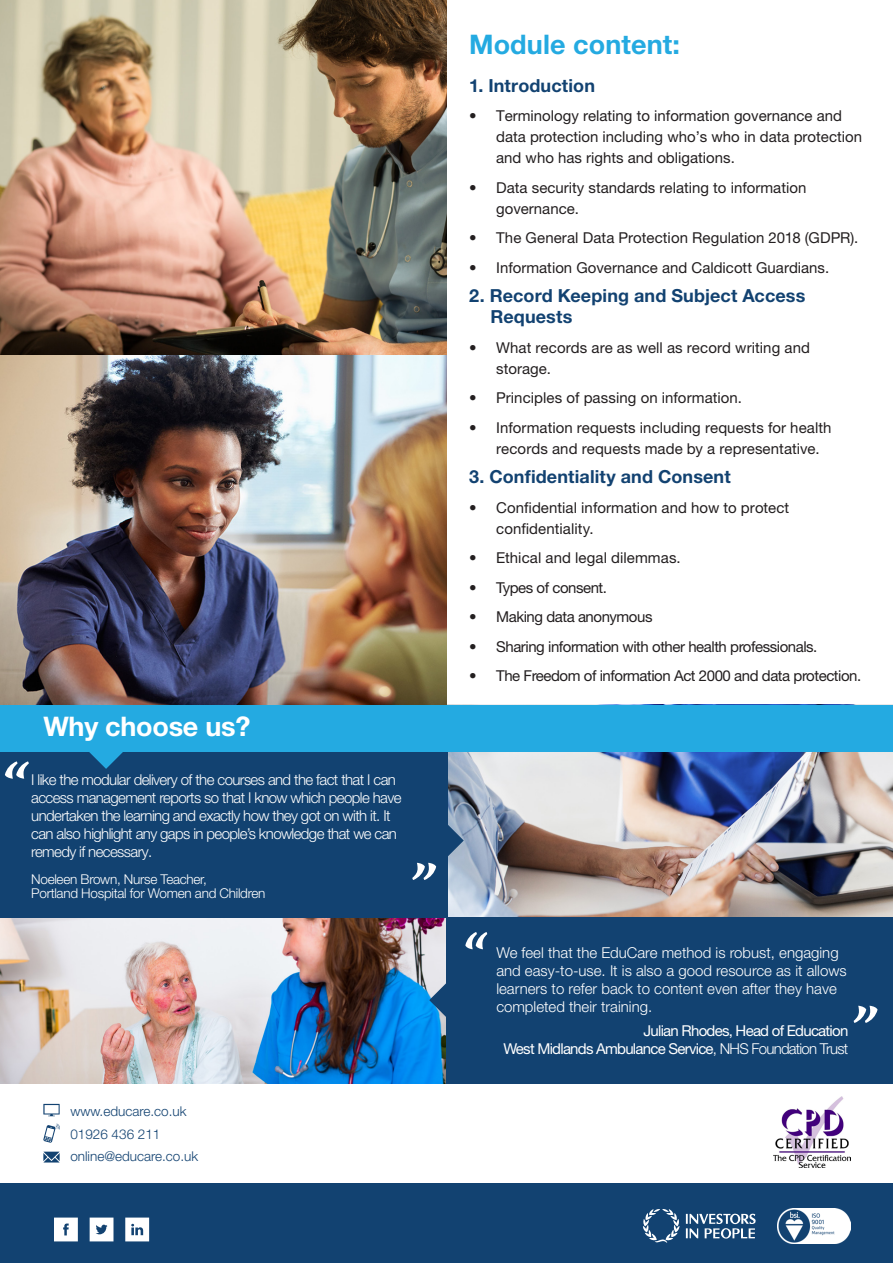
<style>
.page{position:relative;width:893px;height:1263px;background:#fff}
.page>*{position:absolute;margin:0;border:0;box-sizing:border-box;transform-origin:0 0}
.t1{font:700 27px "Helvetica Neue LT Pro";color:#24aae1}
.t2{font:700 27px "Helvetica Neue LT Pro";letter-spacing:-.01em;color:#fff}
.t3{font:700 18px/21px "Helvetica Neue LT Pro";letter-spacing:.005em;color:#124271}
.t4{font:15px/21px "Helvetica Neue LT Pro";color:#231f20}
.t5{font:300 15px/18px "Helvetica Neue LT Pro";letter-spacing:-.04em;color:#fff}
.t6{font:300 15px/18px "Helvetica Neue LT Pro";color:#fff}
.t7{font:15px "Helvetica Neue LT Pro";letter-spacing:-.03em;color:#231f20}
.t8{font:15px "Helvetica Neue LT Pro";letter-spacing:-.05em;color:#fff}
.t9{font:300 13.5px/13.5px "Helvetica Neue LT Pro";letter-spacing:-.02em;color:#fff}
.t10{font:300 13.5px "Helvetica Neue LT Pro";color:#124271}
.s1{font-weight:300}
</style>
<div class="page">
<img style="left:1px;top:918px;width:445px;height:165px">
<img style="left:0;top:0;width:446px;height:705px">
<img style="left:448px;top:752px;width:445px;height:165px">
<div style="left:0;top:1183px;width:893px;height:80px;background:#124271"></div>
<svg style="left:54px;top:1217px;width:24px;height:24px"></svg>
<svg style="left:90px;top:1217px;width:23px;height:24px"></svg>
<svg style="left:125px;top:1217px;width:24px;height:24px"></svg>
<svg style="left:686px;top:1213px;width:70px;height:26px"></svg>
<svg style="left:643px;top:1209px;width:36px;height:34px"></svg>
<div style="left:0;top:752px;width:448px;height:166px;background:#124271"></div>
<div style="left:446px;top:917px;width:447px;height:166px;background:#124271"></div>
<div style="left:0;top:705px;width:893px;height:47px;background:#24aae1"></div>
<svg style="left:89px;top:752px;width:34px;height:17px"></svg>
<svg style="left:429px;top:983px;width:17px;height:34px"></svg>
<img style="left:773px;top:1097px;width:78px;height:70px">
<img style="left:777px;top:1209px;width:74px;height:34px">
<svg style="left:43px;top:1152px;width:17px;height:10px"></svg>
<svg style="left:43px;top:1104px;width:17px;height:12px"></svg>
<svg style="left:43px;top:1123px;width:17px;height:20px"></svg>
<svg style="left:465px;top:932px;width:22px;height:17px"></svg>
<svg style="left:854px;top:1006px;width:23px;height:17px"></svg>
<svg style="left:5px;top:761px;width:24px;height:18px"></svg>
<svg style="left:412px;top:823px;width:52px;height:57px"></svg>
<p class="t2" style="left:43px;top:709px;width:209px">Why choose us?</p>
<p class="t5" style="left:31px;top:770px;width:372px">I like the modular delivery of the courses and the fact that I can access management reports so that I know which people have undertaken the learning and exactly how they got on with it. It can also highlight any gaps in people’s knowledge that we can remedy if necessary.</p>
<p class="t9" style="left:31px;top:872px;width:236px">Noeleen Brown, Nurse Teacher,<br>Portland Hospital for Women and Children</p>
<p class="t10" style="left:70px;top:1103px;width:118px">www.educare.co.uk</p>
<p class="t10" style="left:70px;top:1125px;width:92px">01926 436 211</p>
<p class="t10" style="left:70px;top:1148px;width:129px">online@educare.co.uk</p>
<p class="t1" style="left:469px;top:27px;width:212px">Module content:</p>
<p class="t3" style="left:469px;top:74px;width:127px">1. Introduction</p>
<p class="t4" style="left:496px;top:105px;width:367px;text-indent:-27px">• Terminology relating to information governance and data protection including who’s who in data protection and who has rights and obligations.</p>
<p class="t4" style="left:496px;top:176px;width:312px;text-indent:-27px">• Data security standards relating to information governance.</p>
<p class="t4" style="left:469px;top:227px;width:391px">• The General Data Protection Regulation 2018 (GDPR).</p>
<p class="t4" style="left:469px;top:256px;width:362px">• Information Governance and Caldicott Guardians.</p>
<p class="t3" style="left:490px;top:285px;width:316px;text-indent:-21px">2. Record Keeping and Subject Access<br>Requests</p>
<p class="t4" style="left:496px;top:336px;width:315px;text-indent:-27px">• What records are as well as record writing and storage.</p>
<p class="t4" style="left:469px;top:387px;width:274px">• Principles of passing on information.</p>
<p class="t4" style="left:496px;top:416px;width:337px;text-indent:-27px">• Information requests including requests for health records and requests made by a representative.</p>
<p class="t3" style="left:469px;top:466px;width:263px">3. Confidentiality and Consent</p>
<p class="t4" style="left:496px;top:497px;width:295px;text-indent:-27px">• Confidential information and how to protect confidentiality.</p>
<p class="t4" style="left:469px;top:547px;width:213px">• Ethical and legal dilemmas.</p>
<p class="t7" style="left:469px;top:578px;width:139px">• Types of consent.</p>
<p class="t7" style="left:469px;top:608px;width:185px">• Making data anonymous</p>
<p class="t7" style="left:469px;top:637px;width:350px">• Sharing information with other health professionals.</p>
<p class="t7" style="left:469px;top:667px;width:394px">• The Freedom of information Act 2000 and data protection.</p>
<p class="t6" style="left:496px;top:943px;width:352px">We feel that the EduCare method is robust, engaging and easy-to-use. It is also a good resource as it allows learners to refer back to content even after they have completed their training.</p>
<p class="t8" style="left:643px;top:1021px;width:206px">Julian Rhodes, Head of Education</p>
<p class="t8" style="left:504px;top:1039px;width:346px">West Midlands Ambulance Service<span class="s1">, NHS Foundation Trust</span></p>
</div>
